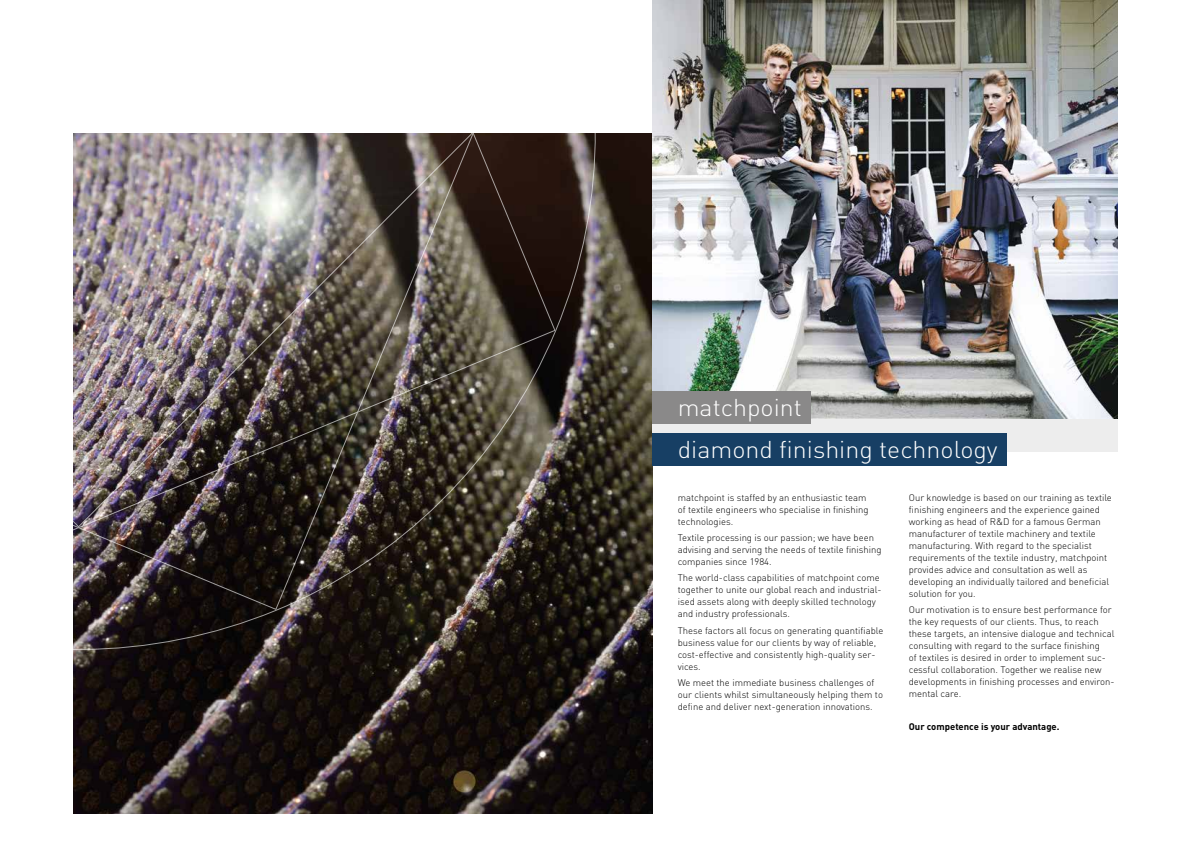
<style>
.page{position:relative;width:1191px;height:842px;background:#fff}
.page>*{position:absolute;margin:0;border:0;box-sizing:border-box;transform-origin:0 0}
.t1{font:300 24px/42.1px "DIN";color:#fff;scale:1.04 1}
.t2{font:300 9.5px/12px "DIN";color:#000}
.t3{font:700 9.5px "DIN";color:#000}
</style>
<div class="page">
<img style="left:74px;top:133px;width:578px;height:681px">
<div style="left:652px;top:0;width:465px;height:451px;background:#ededed"></div>
<img style="left:652px;top:0;width:465px;height:418px">
<img style="left:73px;top:133px;width:538px;height:531px">
<div style="left:652px;top:391px;width:159px;height:33px;background:#8a8989"></div>
<div style="left:652px;top:433px;width:354px;height:33px;background:#173f64"></div>
<h1 class="t1" style="left:677px;top:386px;width:309px">matchpoint<br>diamond finishing technology</h1>
<p class="t2" style="left:677px;top:491px;width:192px">matchpoint is staffed by an enthusiastic team of textile engineers who specialise in finishing technologies.</p>
<p class="t2" style="left:677px;top:532px;width:205px">Textile processing is our passion; we have been advising and serving the needs of textile finishing companies since 1984.</p>
<p class="t2" style="left:677px;top:572px;width:205px">The world-class capabilities of matchpoint come together to unite our global reach and industrial&shy;ised assets along with deeply skilled technology and industry professionals.</p>
<p class="t2" style="left:677px;top:624px;width:207px">These factors all focus on generating quantifiable business value for our clients by way of reliable, cost-effective and consistently high-quality ser&shy;vices.</p>
<p class="t2" style="left:677px;top:676px;width:207px">We meet the immediate business challenges of our clients whilst simultaneously helping them to define and deliver next-generation innovations.</p>
<p class="t2" style="left:909px;top:491px;width:205px">Our knowledge is based on our training as textile finishing engineers and the experience gained working as head of R&amp;D for a famous German manufacturer of textile machinery and textile manufacturing. With regard to the specialist requirements of the textile industry, matchpoint provides advice and consultation as well as developing an individually tailored and beneficial solution for you.</p>
<p class="t2" style="left:909px;top:604px;width:207px">Our motivation is to ensure best performance for the key requests of our clients. Thus, to reach these targets, an intensive dialogue and technical consulting with regard to the surface finishing<br>of textiles is desired in order to implement suc&shy;cessful collaboration. Together we realise new developments in finishing processes and environ&shy;mental care.</p>
<p class="t3" style="left:909px;top:720px;width:152px">Our competence is your advantage.</p>
</div>
